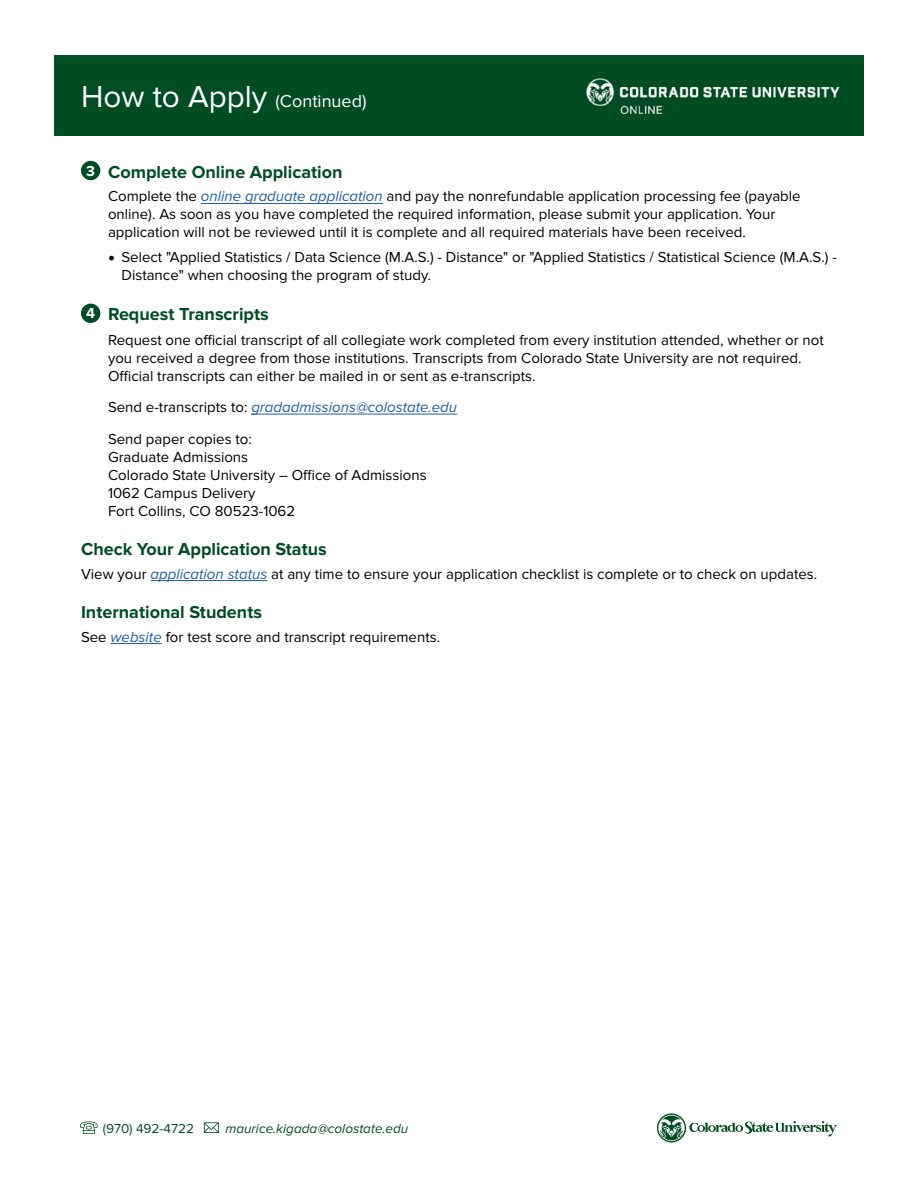
<style>
.page{position:relative;width:918px;height:1188px;background:#fff}
.page>*{position:absolute;margin:0;border:0;box-sizing:border-box;transform-origin:0 0}
.t1{font:700 18px "Proxima Nova";color:#004c23}
.t2{font:18px "Proxima Nova";color:#fff}
.t3{font:15px/18px "Proxima Nova";color:#000}
.t4{font:700 15px "Proxima Nova";color:#fff}
.t5{font:italic 13.5px "Proxima Nova";color:#004c23}
.t6{font:13.5px "Proxima Nova";color:#004c23}
.s1{font-size:31.5px}
.s2{font-style:italic;color:#205e9e}
.s3{font-family:"Minion Pro";font-size:18px}
</style>
<div class="page">
<div style="left:54px;top:55px;width:810px;height:81px;background:#034d26"></div>
<img style="left:586px;top:78px;width:254px;height:37px">
<hr style="left:201px;top:203px;width:182px;height:1px;background:#205e9e">
<hr style="left:251px;top:414px;width:206px;height:1px;background:#205e9e">
<hr style="left:151px;top:580px;width:116px;height:1px;background:#205e9e">
<hr style="left:111px;top:643px;width:51px;height:1px;background:#205e9e">
<div style="left:81px;top:161px;width:19px;height:19px;background:#004c23;border-radius:50%"></div>
<div style="left:81px;top:304px;width:19px;height:19px;background:#004c23;border-radius:50%"></div>
<svg style="left:657px;top:1113px;width:29px;height:29px"></svg>
<svg style="left:658px;top:1115px;width:179px;height:26px"></svg>
<svg style="left:80px;top:1121px;width:18px;height:13px"></svg>
<svg style="left:204px;top:1122px;width:15px;height:11px"></svg>
<p class="t2" style="left:81px;top:90px;width:287px"><span class="s1">How to Apply</span> (Continued)</p>
<p class="t4" style="left:86px;top:162px;width:10px">3</p>
<p class="t1" style="left:108px;top:162px;width:236px">Complete Online Application</p>
<p class="t3" style="left:108px;top:188px;width:694px">Complete the <span class="s2">online graduate application</span> and pay the nonrefundable application processing fee (payable online). As soon as you have completed the required information, please submit your application. Your application will not be reviewed until it is complete and all required materials have been received.</p>
<p class="t3" style="left:122px;top:248px;width:717px;text-indent:-14px"><span class="s3">•</span> Select "Applied Statistics / Data Science (M.A.S.) - Distance" or "Applied Statistics / Statistical Science (M.A.S.) -<br>Distance" when choosing the program of study.</p>
<p class="t1" style="left:108px;top:303px;width:162px">Request Transcripts</p>
<p class="t3" style="left:108px;top:331px;width:717px">Request one official transcript of all collegiate work completed from every institution attended, whether or not you received a degree from those institutions. Transcripts from Colorado State University are not required.<br>Official transcripts can either be mailed in or sent as e-transcripts.</p>
<p class="t3" style="left:108px;top:392px;width:351px;line-height:31.5px">Send e-transcripts to: <span class="s2">gradadmissions@colostate.edu<br></span>Send paper copies to:</p>
<p class="t3" style="left:108px;top:448px;width:320px">Graduate Admissions<br>Colorado State University – Office of Admissions<br>1062 Campus Delivery<br>Fort Collins, CO 80523-1062</p>
<p class="t1" style="left:81px;top:539px;width:247px">Check Your Application Status</p>
<p class="t3" style="left:81px;top:565px;width:738px">View your <span class="s2">application status</span> at any time to ensure your application checklist is complete or to check on updates.</p>
<p class="t1" style="left:81px;top:602px;width:183px">International Students</p>
<p class="t3" style="left:81px;top:628px;width:361px">See <span class="s2">website</span> for test score and transcript requirements.</p>
<p class="t4" style="left:86px;top:305px;width:10px">4</p>
<p class="t6" style="left:103px;top:1120px;width:93px">(970) 492-4722</p>
<p class="t5" style="left:225px;top:1121px;width:184px">maurice.kigada@colostate.edu</p>
</div>
